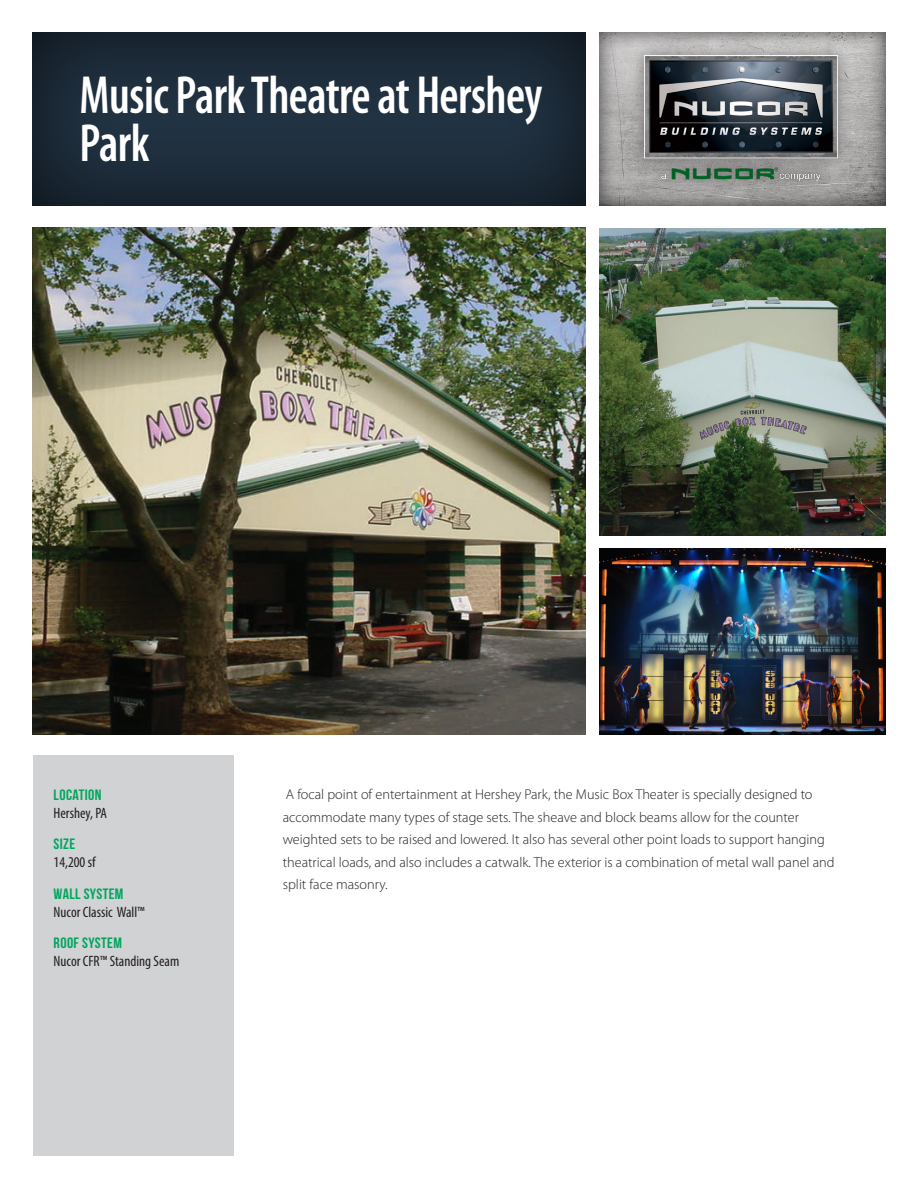
<style>
.page{position:relative;width:918px;height:1188px;background:#fff}
.page>*{position:absolute;margin:0;border:0;box-sizing:border-box;transform-origin:0 0}
.Project_Name_Header{font:600 condensed 54px/48px "Myriad Pro";letter-spacing:-.01em;color:#fff;scale:.9 1}
.Inset_Text{font:condensed 15px "Myriad Pro";color:#231f20}
.Inset_Text_Header{font:15px "Bebas Neue";letter-spacing:.025em;color:#00a65f;scale:1.05 1}
.Body_Copy{font:300 14.25px/22.5px "Myriad Pro";color:#231f20}
</style>
<div class="page">
<div style="left:33px;top:755px;width:201px;height:401px;background:#d1d2d4"></div>
<div style="left:599px;top:32px;width:287px;height:175px;background:#231f20;opacity:.75"></div>
<div style="left:31px;top:30px;width:557px;height:177px;background:#231f20;opacity:.75"></div>
<div style="left:629px;top:40px;width:224px;height:155px;background:#231f20;opacity:.4"></div>
<img style="left:645px;top:56px;width:192px;height:125px">
<img style="left:32px;top:228px;width:554px;height:506px">
<img style="left:599px;top:549px;width:287px;height:185px">
<img style="left:599px;top:229px;width:287px;height:307px">
<p class="Project_Name_Header" style="left:80px;top:70px;width:424px">University of Al bama at</p>
<p class="Project_Name_Header" style="left:80px;top:70px;width:516px">Music Park Theatre at Hershey<br>Park</p>
<p class="Inset_Text_Header" style="left:54px;top:787px;width:47px">LOCATION</p>
<p class="Inset_Text" style="left:54px;top:804px;width:55px">Hershey, PA</p>
<p class="Inset_Text_Header" style="left:54px;top:836px;width:22px">SIZE</p>
<p class="Inset_Text" style="left:54px;top:853px;width:43px">14,200 sf</p>
<p class="Inset_Text_Header" style="left:54px;top:886px;width:68px">WALL SYSTEM</p>
<p class="Inset_Text" style="left:54px;top:903px;width:93px">Nucor Classic Wall™</p>
<p class="Inset_Text_Header" style="left:54px;top:935px;width:67px">ROOF SYSTEM</p>
<p class="Inset_Text" style="left:54px;top:952px;width:127px">Nucor CFR™ Standing Seam</p>
<p class="Body_Copy" style="left:283px;top:783px;width:553px">A focal point of entertainment at Hershey Park, the Music Box Theater is specially designed to accommodate many types of stage sets. The sheave and block beams allow for the counter weighted sets to be raised and lowered. It also has several other point loads to support hanging theatrical loads, and also includes a catwalk. The exterior is a combination of metal wall panel and split face masonry.</p>
</div>
